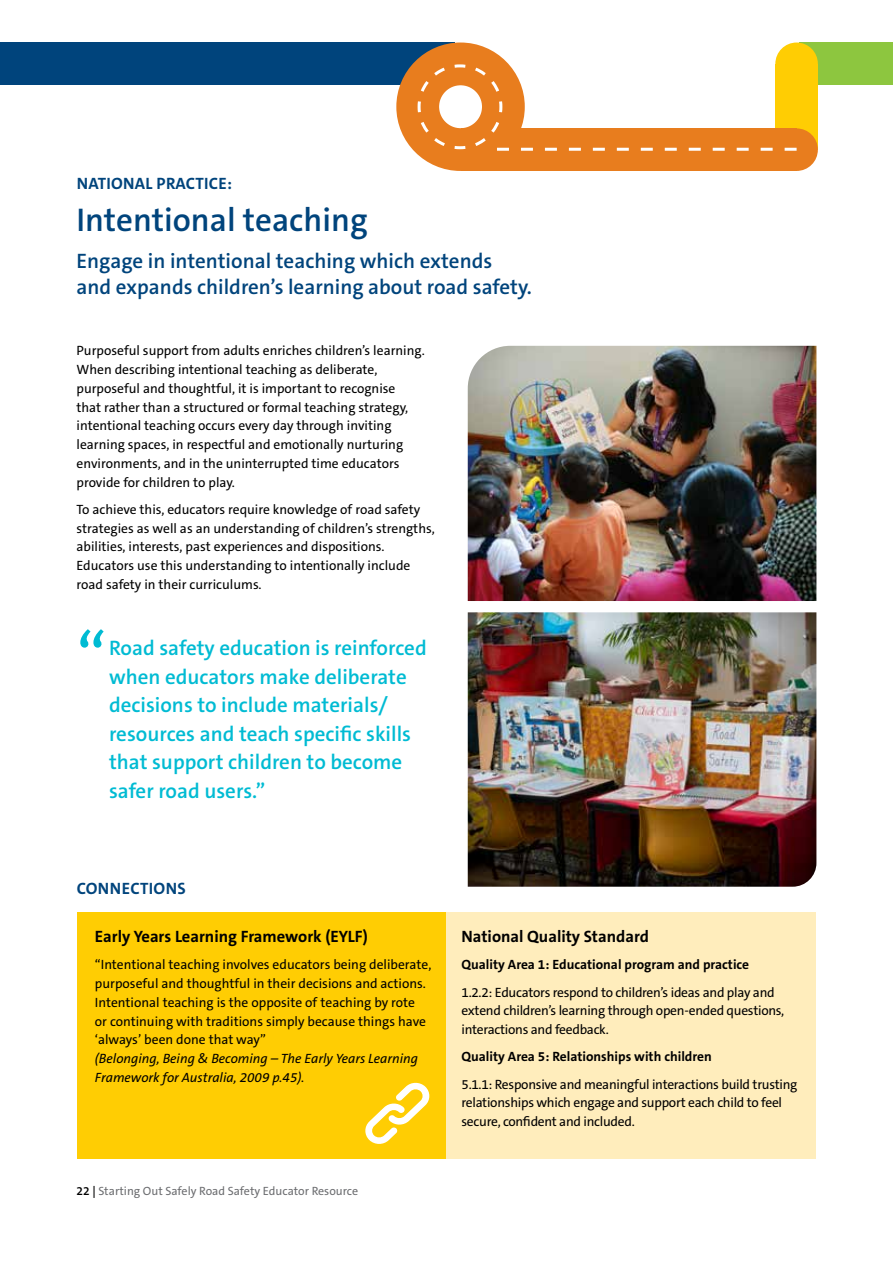
<style>
.page{position:relative;width:893px;height:1263px;background:#fff}
.page>*{position:absolute;margin:0;border:0;box-sizing:border-box;transform-origin:0 0}
.t1{font:69px "The Sans C5";color:#00bbd3}
.t2{font:600 33px "The Sans C5";color:#00447c}
.t3{font:600 21px/28.5px "The Sans C5";color:#00bbd3}
.t4{font:600 21px/25.5px "The Sans C5";color:#00447c}
.t5{font:700 16.5px "The Sans C5";color:#000}
.t6{font:700 16.5px "The Sans C5";letter-spacing:.02em;color:#00447c}
.t7{font:13.5px/18.8px "The Sans C5";color:#000}
.t8{font:13.5px/18.8px "The Sans C5";letter-spacing:-.02em;color:#000}
.t9{font:700 13.5px "The Sans C5";color:#000}
.t10{font:italic 13.5px/18.8px "The Sans C5";color:#000}
.t11{font:12px "The Sans C5";color:#6d6e71}
.s1{font-weight:600;color:#000}
</style>
<div class="page">
<div style="left:799px;top:43px;width:94px;height:42px;background:#8dc63f"></div>
<div style="left:77px;top:913px;width:369px;height:246px;background:#ffcd03"></div>
<div style="left:446px;top:913px;width:370px;height:246px;background:#ffedbc"></div>
<div style="left:0;top:43px;width:454px;height:42px;background:#00447c"></div>
<div style="left:396px;top:43px;width:129px;height:128px;border:43px solid #e87d1e;border-radius:50%"></div>
<svg style="left:365px;top:1082px;width:65px;height:62px"></svg>
<div style="left:775px;top:64px;width:43px;height:86px;background:#ffcd03"></div>
<div style="left:775px;top:128px;width:43px;height:43px;background:#e87d1e;border-radius:50%"></div>
<div style="left:461px;top:128px;width:336px;height:43px;background:#e87d1e"></div>
<div style="left:775px;top:43px;width:43px;height:42px;background:#ffcd03;border-radius:50%"></div>
<svg style="left:416px;top:63px;width:381px;height:88px"></svg>
<img style="left:468px;top:612px;width:348px;height:275px">
<img style="left:468px;top:346px;width:348px;height:255px">
<p class="t6" style="left:77px;top:173px;width:157px">NATIONAL PRACTICE:</p>
<h2 class="t2" style="left:77px;top:199px;width:293px">Intentional teaching</h2>
<h3 class="t4" style="left:77px;top:249px;width:457px">Engage in intentional teaching which extends and expands children’s learning about road safety.</h3>
<p class="t7" style="left:77px;top:342px;width:350px">Purposeful support from adults enriches children’s learning.<br>When describing intentional teaching as deliberate, purposeful and thoughtful, it is important to recognise<br>that rather than a structured or formal teaching strategy, intentional teaching occurs every day through inviting learning spaces, in respectful and emotionally nurturing environments, and in the uninterrupted time educators provide for children to play.</p>
<p class="t7" style="left:77px;top:500px;width:360px">To achieve this, educators require knowledge of road safety strategies as well as an understanding of children’s strengths, abilities, interests, past experiences and dispositions.<br>Educators use this understanding to intentionally include road safety in their curriculums.</p>
<h1 class="t1" style="left:77px;top:613px;width:31px">“</h1>
<h3 class="t3" style="left:109px;top:634px;width:319px">Road safety education is reinforced when educators make deliberate decisions to include materials/ resources and teach specific skills that support children to become safer road users.”</h3>
<p class="t6" style="left:77px;top:878px;width:110px">CONNECTIONS</p>
<p class="t5" style="left:95px;top:926px;width:274px">Early Years Learning Framework (EYLF)</p>
<p class="t7" style="left:95px;top:955px;width:338px">“Intentional teaching involves educators being deliberate, purposeful and thoughtful in their decisions and actions.<br>Intentional teaching is the opposite of teaching by rote<br>or continuing with traditions simply because things have ‘always’ been done that way”</p>
<p class="t10" style="left:95px;top:1049px;width:325px">(Belonging, Being &amp; Becoming – The Early Years Learning<br>Framework for Australia, 2009 p.45).</p>
<p class="t11" style="left:77px;top:1183px;width:283px"><span class="s1">22 |</span> Starting Out Safely Road Safety Educator Resource</p>
<p class="t5" style="left:461px;top:926px;width:189px">National Quality Standard</p>
<p class="t9" style="left:461px;top:956px;width:289px">Quality Area 1: Educational program and practice</p>
<p class="t8" style="left:461px;top:983px;width:324px">1.2.2: Educators respond to children’s ideas and play and extend children’s learning through open-ended questions, interactions and feedback.</p>
<p class="t9" style="left:461px;top:1048px;width:252px">Quality Area 5: Relationships with children</p>
<p class="t8" style="left:461px;top:1075px;width:337px">5.1.1: Responsive and meaningful interactions build trusting relationships which engage and support each child to feel secure, confident and included.</p>
</div>
